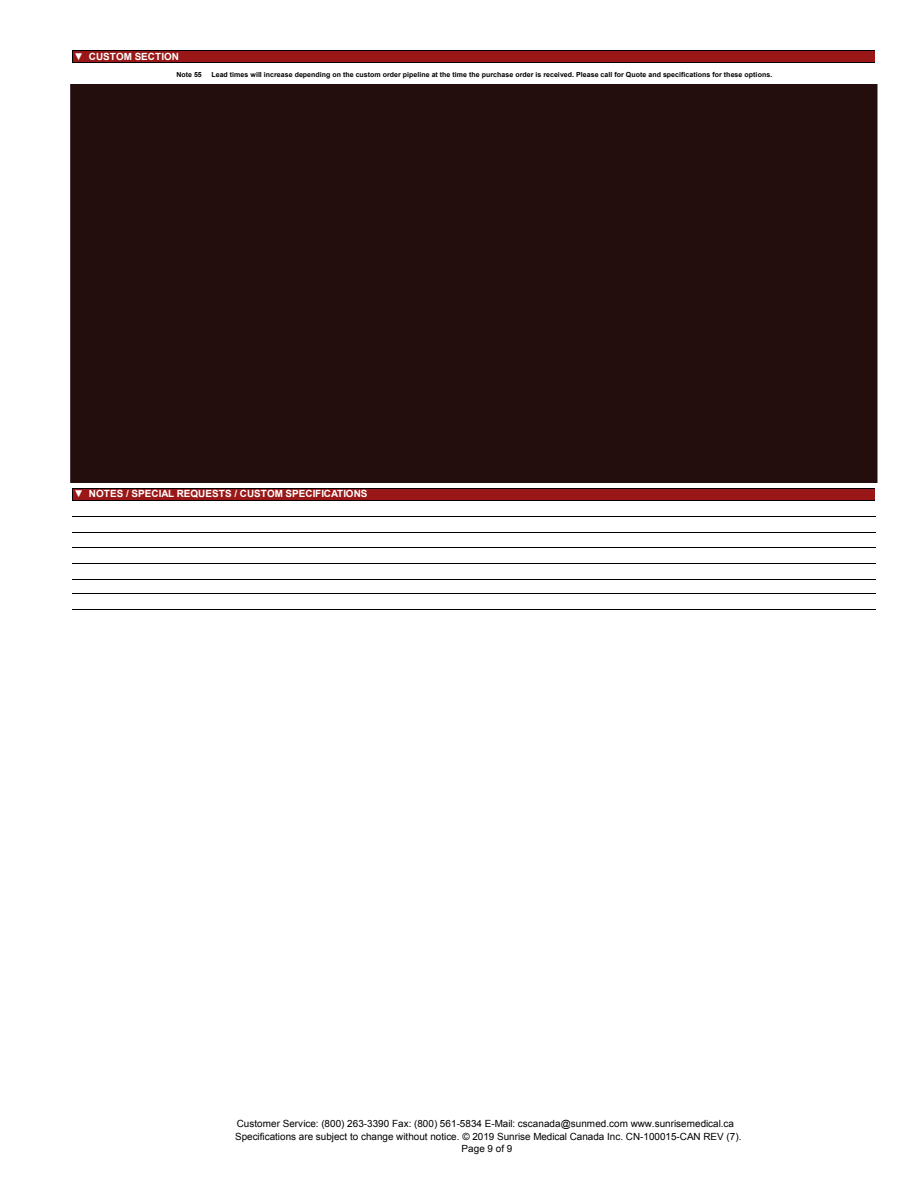
<style>
.page{position:relative;width:918px;height:1188px;background:#fff}
.page>*{position:absolute;margin:0;border:0;box-sizing:border-box;transform-origin:0 0}
.t1{font:9.9px "Arial";color:#000}
.t2{font:700 9.9px "Arial";letter-spacing:.005em;color:#fff}
.t3{font:700 7.05px "Arial";letter-spacing:.005em;color:#000}
</style>
<div class="page">
<div style="left:72px;top:51px;width:803px;height:11px;background:#991717"></div>
<div style="left:72px;top:488px;width:803px;height:12px;background:#991717"></div>
<hr style="left:72px;top:50px;width:803px;height:1px;background:#000">
<hr style="left:72px;top:62px;width:803px;height:1px;background:#000">
<hr style="left:72px;top:488px;width:803px;height:1px;background:#000">
<hr style="left:72px;top:500px;width:803px;height:1px;background:#000">
<hr style="left:72px;top:516px;width:803px;height:1px;background:#000">
<hr style="left:72px;top:532px;width:803px;height:1px;background:#000">
<hr style="left:72px;top:547px;width:803px;height:1px;background:#000">
<hr style="left:72px;top:564px;width:803px;height:1px;background:#000">
<hr style="left:72px;top:579px;width:803px;height:1px;background:#000">
<hr style="left:72px;top:594px;width:803px;height:1px;background:#000">
<hr style="left:72px;top:610px;width:803px;height:1px;background:#000">
<div style="left:70px;top:84px;width:808px;height:399px;background:#240d0d;border:2px solid #250d0d"></div>
<p class="t2" style="left:74px;top:49px;width:107px">▼ CUSTOM SECTION</p>
<p class="t3" style="left:176px;top:69px;width:27px">Note 55</p>
<p class="t3" style="left:211px;top:69px;width:562px">Lead times will increase depending on the custom order pipeline at the time the purchase order is received. Please call for Quote and specifications for these options.</p>
<p class="t2" style="left:74px;top:487px;width:295px">▼ NOTES / SPECIAL REQUESTS / CUSTOM SPECIFICATIONS</p>
<p class="t1" style="left:237px;top:1117px;width:499px">Customer Service: (800) 263-3390 Fax: (800) 561-5834 E-Mail: cscanada@sunmed.com www.sunrisemedical.ca</p>
<p class="t1" style="left:462px;top:1142px;width:52px">Page 9 of 9</p>
<p class="t1" style="left:235px;top:1129px;width:508px">Specifications are subject to change without notice. © 2019 Sunrise Medical Canada Inc. CN-100015-CAN REV (7).</p>
</div>
